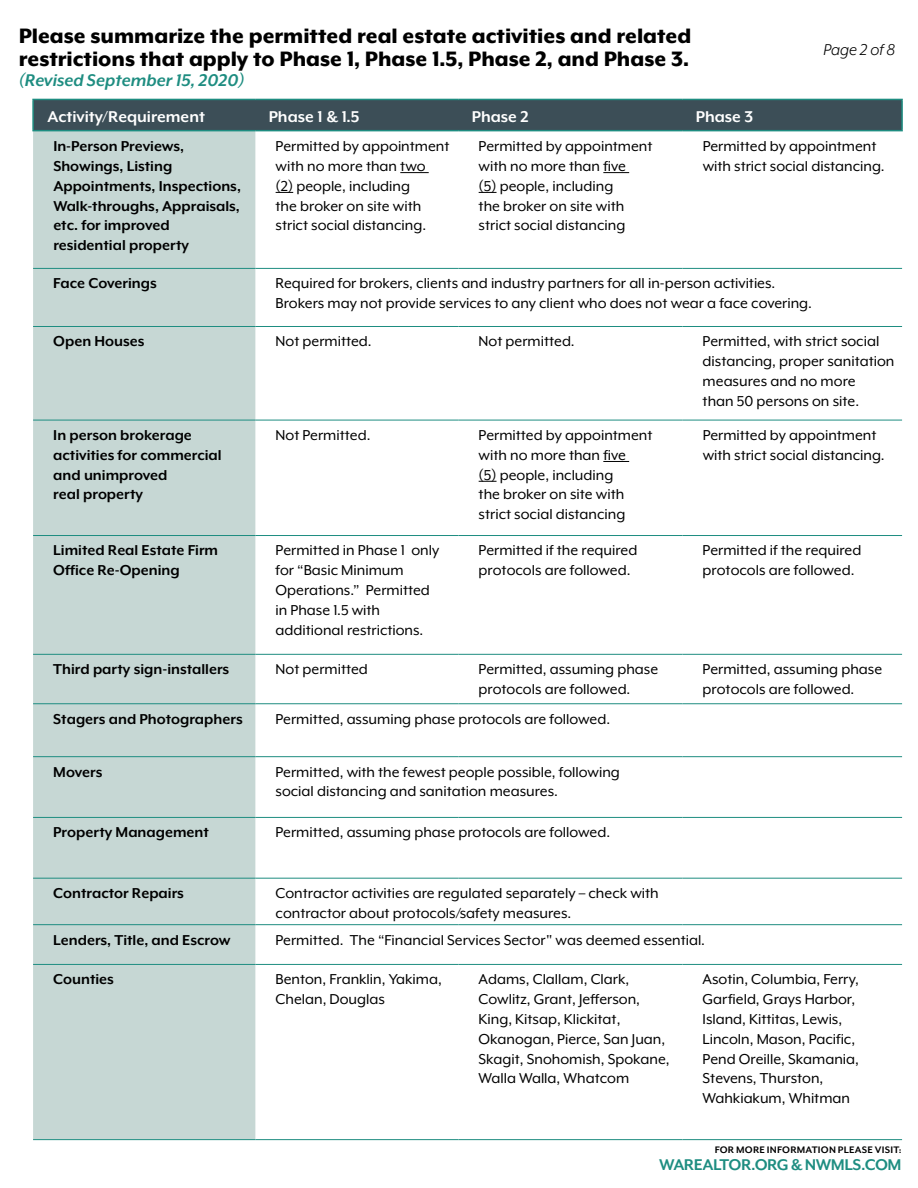
<style>
.page{position:relative;width:918px;height:1188px;background:#fff}
.page>*{position:absolute;margin:0;border:0;box-sizing:border-box;transform-origin:0 0}
.t1{font:800 24px/22.5px "Mr Eaves XL Mod OT";color:#000}
.t2{font:italic 700 19.5px "Mr Eaves XL Mod OT";color:#1e8d81}
.t3{font:700 18px "Mr Eaves XL Mod OT";color:#fff}
.t4{font:italic 18px "Mr Eaves XL Mod OT";color:#000}
.t5{font:700 17.85px "Mr Eaves Mod OT";letter-spacing:-.03em;color:#1e8d81}
.t6{font:16.5px/19.8px "Mr Eaves XL Mod OT";color:#000}
.t7{font:700 16.5px/19.8px "Mr Eaves XL Mod OT";color:#000}
.t8{font:700 10.95px "Mr Eaves Mod OT";letter-spacing:.02em;color:#000}
</style>
<div class="page">
<div style="left:34px;top:100px;width:867px;height:30px;background:#3c4e57"></div>
<div style="left:33px;top:131px;width:222px;height:1008px;background:#c6d7d4"></div>
<hr style="left:32px;top:99px;width:223px;height:1px;background:#1e8d81">
<hr style="left:32px;top:100px;width:2px;height:30px;background:#1e8d81">
<hr style="left:255px;top:99px;width:203px;height:1px;background:#1e8d81">
<hr style="left:458px;top:99px;width:224px;height:1px;background:#1e8d81">
<hr style="left:682px;top:99px;width:221px;height:1px;background:#1e8d81">
<hr style="left:901px;top:100px;width:2px;height:30px;background:#1e8d81">
<hr style="left:32px;top:130px;width:223px;height:1px;background:#1e8d81">
<hr style="left:255px;top:130px;width:203px;height:1px;background:#1e8d81">
<hr style="left:458px;top:130px;width:224px;height:1px;background:#1e8d81">
<hr style="left:682px;top:130px;width:221px;height:1px;background:#1e8d81">
<hr style="left:33px;top:268px;width:222px;height:1px;background:#1e8d81">
<hr style="left:255px;top:268px;width:203px;height:1px;background:#1e8d81">
<hr style="left:458px;top:268px;width:224px;height:1px;background:#1e8d81">
<hr style="left:682px;top:268px;width:220px;height:1px;background:#1e8d81">
<hr style="left:33px;top:326px;width:222px;height:1px;background:#1e8d81">
<hr style="left:255px;top:326px;width:203px;height:1px;background:#1e8d81">
<hr style="left:458px;top:326px;width:224px;height:1px;background:#1e8d81">
<hr style="left:682px;top:326px;width:220px;height:1px;background:#1e8d81">
<hr style="left:33px;top:420px;width:222px;height:1px;background:#1e8d81">
<hr style="left:255px;top:420px;width:203px;height:1px;background:#1e8d81">
<hr style="left:458px;top:420px;width:224px;height:1px;background:#1e8d81">
<hr style="left:682px;top:420px;width:220px;height:1px;background:#1e8d81">
<hr style="left:33px;top:535px;width:222px;height:1px;background:#1e8d81">
<hr style="left:255px;top:535px;width:203px;height:1px;background:#1e8d81">
<hr style="left:458px;top:535px;width:224px;height:1px;background:#1e8d81">
<hr style="left:682px;top:535px;width:220px;height:1px;background:#1e8d81">
<hr style="left:33px;top:654px;width:222px;height:1px;background:#1e8d81">
<hr style="left:255px;top:654px;width:203px;height:1px;background:#1e8d81">
<hr style="left:458px;top:654px;width:224px;height:1px;background:#1e8d81">
<hr style="left:682px;top:654px;width:220px;height:1px;background:#1e8d81">
<hr style="left:33px;top:703px;width:222px;height:1px;background:#1e8d81">
<hr style="left:255px;top:703px;width:203px;height:1px;background:#1e8d81">
<hr style="left:458px;top:703px;width:224px;height:1px;background:#1e8d81">
<hr style="left:682px;top:703px;width:220px;height:1px;background:#1e8d81">
<hr style="left:33px;top:756px;width:222px;height:1px;background:#1e8d81">
<hr style="left:255px;top:756px;width:203px;height:1px;background:#1e8d81">
<hr style="left:458px;top:756px;width:224px;height:1px;background:#1e8d81">
<hr style="left:682px;top:756px;width:220px;height:1px;background:#1e8d81">
<hr style="left:33px;top:817px;width:222px;height:1px;background:#1e8d81">
<hr style="left:255px;top:817px;width:203px;height:1px;background:#1e8d81">
<hr style="left:458px;top:817px;width:224px;height:1px;background:#1e8d81">
<hr style="left:682px;top:817px;width:220px;height:1px;background:#1e8d81">
<hr style="left:33px;top:878px;width:222px;height:1px;background:#1e8d81">
<hr style="left:255px;top:878px;width:203px;height:1px;background:#1e8d81">
<hr style="left:458px;top:878px;width:224px;height:1px;background:#1e8d81">
<hr style="left:682px;top:878px;width:220px;height:1px;background:#1e8d81">
<hr style="left:33px;top:924px;width:222px;height:1px;background:#1e8d81">
<hr style="left:255px;top:924px;width:203px;height:1px;background:#1e8d81">
<hr style="left:458px;top:924px;width:224px;height:1px;background:#1e8d81">
<hr style="left:682px;top:924px;width:220px;height:1px;background:#1e8d81">
<hr style="left:33px;top:964px;width:222px;height:1px;background:#1e8d81">
<hr style="left:255px;top:964px;width:203px;height:1px;background:#1e8d81">
<hr style="left:458px;top:964px;width:224px;height:1px;background:#1e8d81">
<hr style="left:682px;top:964px;width:220px;height:1px;background:#1e8d81">
<hr style="left:33px;top:1139px;width:222px;height:1px;background:#1e8d81">
<hr style="left:255px;top:1139px;width:203px;height:1px;background:#1e8d81">
<hr style="left:458px;top:1139px;width:224px;height:1px;background:#1e8d81">
<hr style="left:682px;top:1139px;width:220px;height:1px;background:#1e8d81">
<svg style="left:400px;top:172px;width:29px;height:1px"></svg>
<svg style="left:276px;top:192px;width:17px;height:1px"></svg>
<svg style="left:603px;top:172px;width:26px;height:1px"></svg>
<svg style="left:479px;top:192px;width:18px;height:1px"></svg>
<svg style="left:603px;top:461px;width:26px;height:1px"></svg>
<svg style="left:479px;top:481px;width:18px;height:1px"></svg>
<h1 class="t1" style="left:19px;top:25px;width:674px">Please summarize the permitted real estate activities and related restrictions that apply to Phase 1, Phase 1.5, Phase 2, and Phase 3.</h1>
<p class="t2" style="left:19px;top:70px;width:227px">(Revised September 15, 2020)</p>
<p class="t3" style="left:47px;top:108px;width:159px">Activity/Requirement</p>
<p class="t3" style="left:269px;top:108px;width:92px">Phase 1 &amp; 1.5</p>
<p class="t3" style="left:472px;top:108px;width:58px">Phase 2</p>
<p class="t3" style="left:696px;top:108px;width:59px">Phase 3</p>
<p class="t7" style="left:53px;top:136px;width:189px">In-Person Previews,<br>Showings, Listing<br>Appointments, Inspections,<br>Walk-throughs, Appraisals, etc. for improved residential property</p>
<p class="t6" style="left:276px;top:136px;width:175px">Permitted by appointment with no more than two<br>(2) people, including<br>the broker on site with strict social distancing.</p>
<p class="t6" style="left:479px;top:136px;width:175px">Permitted by appointment with no more than five<br>(5) people, including<br>the broker on site with strict social distancing</p>
<p class="t6" style="left:703px;top:136px;width:184px">Permitted by appointment with strict social distancing.</p>
<p class="t7" style="left:53px;top:274px;width:105px">Face Coverings</p>
<p class="t6" style="left:276px;top:274px;width:538px">Required for brokers, clients and industry partners for all in-person activities.<br>Brokers may not provide services to any client who does not wear a face covering.</p>
<p class="t7" style="left:53px;top:332px;width:93px">Open Houses</p>
<p class="t6" style="left:276px;top:332px;width:98px">Not permitted.</p>
<p class="t6" style="left:479px;top:332px;width:98px">Not permitted.</p>
<p class="t6" style="left:703px;top:332px;width:193px">Permitted, with strict social distancing, proper sanitation measures and no more<br>than 50 persons on site.</p>
<p class="t7" style="left:53px;top:425px;width:170px">In person brokerage activities for commercial and unimproved<br>real property</p>
<p class="t6" style="left:276px;top:425px;width:96px">Not Permitted.</p>
<p class="t6" style="left:479px;top:425px;width:175px">Permitted by appointment with no more than five<br>(5) people, including<br>the broker on site with strict social distancing</p>
<p class="t6" style="left:703px;top:425px;width:184px">Permitted by appointment with strict social distancing.</p>
<p class="t7" style="left:53px;top:541px;width:166px">Limited Real Estate Firm<br>Office Re-Opening</p>
<p class="t6" style="left:276px;top:541px;width:165px">Permitted in Phase 1 only for “Basic Minimum<br>Operations.” Permitted in Phase 1.5 with additional restrictions.</p>
<p class="t6" style="left:479px;top:541px;width:160px">Permitted if the required protocols are followed.</p>
<p class="t6" style="left:703px;top:541px;width:160px">Permitted if the required protocols are followed.</p>
<p class="t7" style="left:53px;top:659px;width:177px">Third party sign-installers</p>
<p class="t6" style="left:276px;top:659px;width:94px">Not permitted</p>
<p class="t6" style="left:479px;top:659px;width:181px">Permitted, assuming phase protocols are followed.</p>
<p class="t6" style="left:703px;top:659px;width:181px">Permitted, assuming phase protocols are followed.</p>
<p class="t7" style="left:53px;top:709px;width:191px">Stagers and Photographers</p>
<p class="t6" style="left:276px;top:709px;width:336px">Permitted, assuming phase protocols are followed.</p>
<p class="t7" style="left:53px;top:762px;width:51px">Movers</p>
<p class="t6" style="left:276px;top:762px;width:346px">Permitted, with the fewest people possible, following social distancing and sanitation measures.</p>
<p class="t7" style="left:53px;top:823px;width:157px">Property Management</p>
<p class="t6" style="left:276px;top:823px;width:336px">Permitted, assuming phase protocols are followed.</p>
<p class="t4" style="left:824px;top:41px;width:73px">Page 2 of 8</p>
<p class="t7" style="left:53px;top:883px;width:132px">Contractor Repairs</p>
<p class="t6" style="left:276px;top:883px;width:385px">Contractor activities are regulated separately – check with contractor about protocols/safety measures.</p>
<p class="t7" style="left:53px;top:930px;width:179px">Lenders, Title, and Escrow</p>
<p class="t6" style="left:276px;top:930px;width:431px">Permitted. The “Financial Services Sector" was deemed essential.</p>
<p class="t7" style="left:53px;top:970px;width:62px">Counties</p>
<p class="t6" style="left:276px;top:970px;width:168px">Benton, Franklin, Yakima,<br>Chelan, Douglas</p>
<p class="t6" style="left:479px;top:970px;width:193px">Adams, Clallam, Clark,<br>Cowlitz, Grant, Jefferson,<br>King, Kitsap, Klickitat,<br>Okanogan, Pierce, San Juan,<br>Skagit, Snohomish, Spokane,<br>Walla Walla, Whatcom</p>
<p class="t6" style="left:703px;top:970px;width:158px">Asotin, Columbia, Ferry,<br>Garfield, Grays Harbor,<br>Island, Kittitas, Lewis,<br>Lincoln, Mason, Pacific,<br>Pend Oreille, Skamania,<br>Stevens, Thurston,<br>Wahkiakum, Whitman</p>
<p class="t8" style="left:715px;top:1144px;width:188px">FOR MORE INFORMATION PLEASE VISIT:</p>
<p class="t5" style="left:659px;top:1155px;width:244px">WAREALTOR.ORG &amp; NWMLS.COM</p>
</div>
